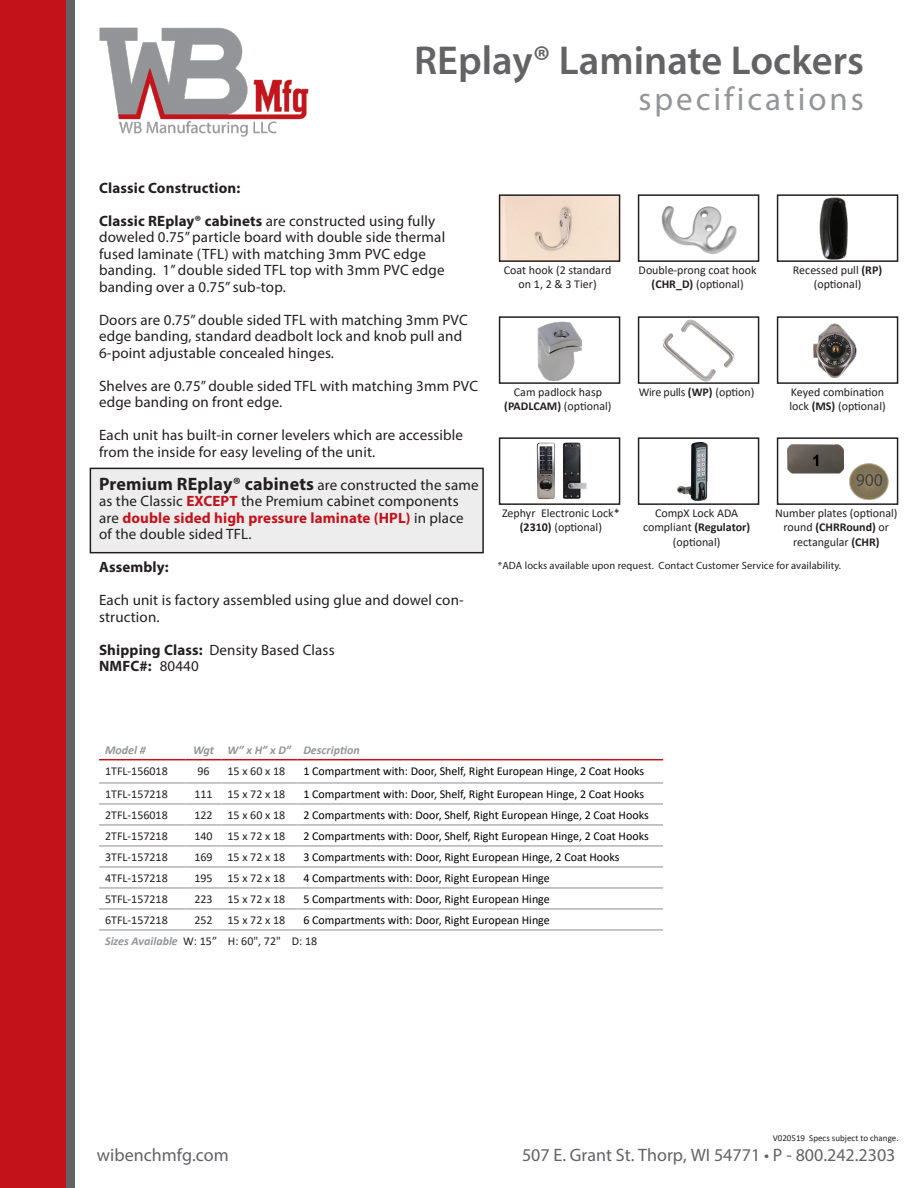
<style>
.page{position:relative;width:918px;height:1188px;background:#fff}
.page>*{position:absolute;margin:0;border:0;box-sizing:border-box;transform-origin:0 0}
.t1{font:600 40.5px "Myriad Pro";color:#636366}
.t2{font:33px "Myriad Pro";letter-spacing:.09em;color:#939598}
.t3{font:18px "Myriad Pro";color:#636366}
.Address{font:700 18px "Myriad Pro";letter-spacing:.01em;color:#231f20}
.Address-2{font:15px/16.5px "Myriad Pro";letter-spacing:.01em;color:#231f20}
.Address-3{font:700 15px "Myriad Pro";letter-spacing:.01em;color:#231f20}
.t4{font:12px/14.4px "Calibri";color:#231f20;text-align:center}
.t5{font:12px "Calibri";color:#000}
.t6{font:italic 700 12px "Calibri";color:#939598}
.t7{font:12px "Calibri";letter-spacing:-.02em;color:#231f20}
.Address-4{font:10.5px "Myriad Pro";letter-spacing:.01em;color:#231f20}
.t8{font:9px "Calibri";color:#231f20}
.s1{font-weight:700}
.s2{font-weight:400;font-size:15px}
.s3{font-weight:700;color:#c4121a}
.s4{font-weight:400}
.s5{font-weight:700;font-style:italic;color:#939598}
</style>
<div class="page">
<div style="left:0;top:0;width:67px;height:1188px;background:#c4121a"></div>
<div style="left:67px;top:0;width:8px;height:1188px;background:#636366"></div>
<img style="left:99px;top:27px;width:210px;height:110px">
<div style="left:90px;top:468px;width:393px;height:85px;background:#ededee"></div>
<div style="left:90px;top:468px;width:394px;height:85px;border:2px solid #231f20"></div>
<img style="left:502px;top:197px;width:115px;height:62px">
<div style="left:499px;top:194px;width:121px;height:68px;border:2px solid #231f20"></div>
<img style="left:537px;top:321px;width:45px;height:60px">
<div style="left:499px;top:316px;width:121px;height:68px;border:2px solid #231f20"></div>
<img style="left:536px;top:442px;width:51px;height:58px">
<div style="left:499px;top:437px;width:121px;height:68px;border:2px solid #231f20"></div>
<img style="left:661px;top:206px;width:76px;height:48px">
<div style="left:638px;top:194px;width:121px;height:68px;border:2px solid #231f20"></div>
<img style="left:664px;top:319px;width:71px;height:62px">
<div style="left:638px;top:316px;width:121px;height:68px;border:2px solid #231f20"></div>
<img style="left:677px;top:443px;width:31px;height:58px">
<div style="left:638px;top:437px;width:121px;height:68px;border:2px solid #231f20"></div>
<img style="left:819px;top:197px;width:29px;height:62px">
<div style="left:777px;top:194px;width:121px;height:68px;border:2px solid #231f20"></div>
<img style="left:813px;top:324px;width:44px;height:54px">
<div style="left:777px;top:316px;width:121px;height:68px;border:2px solid #231f20"></div>
<div style="left:777px;top:437px;width:121px;height:68px;border:2px solid #231f20"></div>
<hr style="left:186px;top:782px;width:36px;height:2px;background:#b2b3b7">
<hr style="left:186px;top:824px;width:36px;height:2px;background:#b2b3b7">
<hr style="left:297px;top:782px;width:366px;height:2px;background:#b2b3b7">
<hr style="left:99px;top:782px;width:87px;height:2px;background:#b2b3b7">
<hr style="left:222px;top:782px;width:75px;height:2px;background:#b2b3b7">
<hr style="left:99px;top:824px;width:87px;height:2px;background:#b2b3b7">
<hr style="left:222px;top:824px;width:75px;height:2px;background:#b2b3b7">
<hr style="left:297px;top:824px;width:366px;height:2px;background:#b2b3b7">
<hr style="left:99px;top:929px;width:87px;height:2px;background:#b2b3b7">
<hr style="left:186px;top:929px;width:36px;height:2px;background:#b2b3b7">
<hr style="left:222px;top:929px;width:75px;height:2px;background:#b2b3b7">
<hr style="left:297px;top:929px;width:366px;height:2px;background:#b2b3b7">
<hr style="left:99px;top:759px;width:87px;height:1px;background:#c4121a">
<hr style="left:186px;top:759px;width:36px;height:1px;background:#c4121a">
<hr style="left:222px;top:759px;width:75px;height:1px;background:#c4121a">
<hr style="left:297px;top:759px;width:366px;height:1px;background:#c4121a">
<hr style="left:99px;top:845px;width:87px;height:2px;background:#b2b3b7">
<hr style="left:186px;top:845px;width:36px;height:2px;background:#b2b3b7">
<hr style="left:222px;top:845px;width:75px;height:2px;background:#b2b3b7">
<hr style="left:297px;top:845px;width:366px;height:2px;background:#b2b3b7">
<hr style="left:99px;top:866px;width:87px;height:2px;background:#b2b3b7">
<hr style="left:186px;top:866px;width:36px;height:2px;background:#b2b3b7">
<hr style="left:222px;top:866px;width:75px;height:2px;background:#b2b3b7">
<hr style="left:297px;top:866px;width:366px;height:2px;background:#b2b3b7">
<hr style="left:99px;top:887px;width:87px;height:2px;background:#b2b3b7">
<hr style="left:186px;top:887px;width:36px;height:2px;background:#b2b3b7">
<hr style="left:222px;top:887px;width:75px;height:2px;background:#b2b3b7">
<hr style="left:297px;top:887px;width:366px;height:2px;background:#b2b3b7">
<hr style="left:99px;top:908px;width:87px;height:2px;background:#b2b3b7">
<hr style="left:186px;top:908px;width:36px;height:2px;background:#b2b3b7">
<hr style="left:222px;top:908px;width:75px;height:2px;background:#b2b3b7">
<hr style="left:297px;top:908px;width:366px;height:2px;background:#b2b3b7">
<hr style="left:99px;top:803px;width:87px;height:2px;background:#b2b3b7">
<hr style="left:186px;top:803px;width:36px;height:2px;background:#b2b3b7">
<hr style="left:222px;top:803px;width:75px;height:2px;background:#b2b3b7">
<hr style="left:297px;top:803px;width:366px;height:2px;background:#b2b3b7">
<img style="left:787px;top:445px;width:57px;height:29px">
<img style="left:837px;top:451px;width:52px;height:54px">
<p class="t1" style="left:414px;top:34px;width:451px">REplay® Laminate Lockers</p>
<p class="t2" style="left:638px;top:79px;width:227px">specifications</p>
<p class="Address-3" style="left:99px;top:178px;width:143px">Classic Construction:</p>
<p class="Address-2" style="left:99px;top:212px;width:348px"><span class="s1">Classic REplay® cabinets</span> are constructed using fully doweled 0.75” particle board with double side thermal fused laminate (TFL) with matching 3mm PVC edge banding. 1” double sided TFL top with 3mm PVC edge banding over a 0.75” sub-top.</p>
<p class="Address-2" style="left:99px;top:311px;width:370px">Doors are 0.75” double sided TFL with matching 3mm PVC edge banding, standard deadbolt lock and knob pull and<br>6-point adjustable concealed hinges.</p>
<p class="Address-2" style="left:99px;top:377px;width:380px">Shelves are 0.75” double sided TFL with matching 3mm PVC edge banding on front edge.</p>
<p class="Address-2" style="left:99px;top:427px;width:366px">Each unit has built-in corner levelers which are accessible from the inside for easy leveling of the unit.</p>
<p class="Address" style="left:99px;top:472px;width:381px">Premium REplay® cabinets <span class="s2">are constructed the same</span></p>
<p class="Address-2" style="left:99px;top:493px;width:366px">as the Classic <span class="s3">EXCEPT</span> the Premium cabinet components are <span class="s3">double sided high pressure laminate (HPL)</span> in place of the double sided TFL.</p>
<p class="Address-3" style="left:99px;top:558px;width:71px">Assembly:</p>
<p class="Address-2" style="left:99px;top:592px;width:366px">Each unit is factory assembled using glue and dowel con&shy;struction.</p>
<p class="Address-2" style="left:99px;top:641px;width:237px"><span class="s1">Shipping Class:</span> Density Based Class</p>
<p class="Address-3" style="left:99px;top:657px;width:101px">NMFC#: <span class="s4">80440</span></p>
<p class="t4" style="left:504px;top:262px;width:109px">Coat hook (2 standard on 1, 2 &amp; 3 Tier)</p>
<p class="t4" style="left:639px;top:262px;width:120px">Double-prong coat hook <span class="s1">(CHR_D)</span> (optional)</p>
<p class="t4" style="left:793px;top:262px;width:91px">Recessed pull <span class="s1">(RP) </span>(optional)</p>
<p class="t4" style="left:504px;top:384px;width:109px">Cam padlock hasp <span class="s1">(PADLCAM)</span> (optional)</p>
<p class="t7" style="left:639px;top:384px;width:117px">Wire pulls <span class="s1">(WP)</span> (option)</p>
<p class="t4" style="left:789px;top:384px;width:98px;text-align:left">Keyed combination lock <span class="s1">(MS)</span> (optional)</p>
<p class="t4" style="left:502px;top:505px;width:119px">Zephyr Electronic Lock* <span class="s1">(2310)</span> (optional)</p>
<p class="t4" style="left:643px;top:505px;width:109px">CompX Lock ADA compliant <span class="s1">(Regulator) </span>(optional)</p>
<p class="t4" style="left:775px;top:505px;width:124px">Number plates (optional) round <span class="s1">(CHRRound)</span> or rectangular <span class="s1">(CHR)</span></p>
<p class="Address-4" style="left:498px;top:559px;width:345px">*ADA locks available upon request. Contact Customer Service for availability.</p>
<p class="t6" style="left:105px;top:741px;width:42px">Model #</p>
<p class="t6" style="left:193px;top:741px;width:22px">Wgt</p>
<p class="t6" style="left:228px;top:741px;width:65px">W” x H” x D”</p>
<p class="t6" style="left:303px;top:741px;width:58px">Description</p>
<p class="t4" style="left:105px;top:763px;width:64px">1TFL-156018</p>
<p class="t4" style="left:197px;top:763px;width:14px">96</p>
<p class="t4" style="left:228px;top:763px;width:59px">15 x 60 x 18</p>
<p class="t5" style="left:303px;top:762px;width:342px">1 Compartment with: Door, Shelf, Right European Hinge, 2 Coat Hooks</p>
<p class="t4" style="left:105px;top:786px;width:64px">1TFL-157218</p>
<p class="t4" style="left:194px;top:786px;width:20px">111</p>
<p class="t4" style="left:228px;top:786px;width:59px">15 x 72 x 18</p>
<p class="t5" style="left:303px;top:786px;width:342px">1 Compartment with: Door, Shelf, Right European Hinge, 2 Coat Hooks</p>
<p class="t4" style="left:105px;top:807px;width:64px">2TFL-156018</p>
<p class="t4" style="left:194px;top:807px;width:20px">122</p>
<p class="t4" style="left:228px;top:807px;width:59px">15 x 60 x 18</p>
<p class="t5" style="left:303px;top:807px;width:347px">2 Compartments with: Door, Shelf, Right European Hinge, 2 Coat Hooks</p>
<p class="t4" style="left:105px;top:828px;width:64px">2TFL-157218</p>
<p class="t4" style="left:194px;top:828px;width:20px">140</p>
<p class="t4" style="left:228px;top:828px;width:59px">15 x 72 x 18</p>
<p class="t5" style="left:303px;top:828px;width:347px">2 Compartments with: Door, Shelf, Right European Hinge, 2 Coat Hooks</p>
<p class="t4" style="left:105px;top:849px;width:64px">3TFL-157218</p>
<p class="t4" style="left:194px;top:849px;width:20px">169</p>
<p class="t4" style="left:228px;top:849px;width:59px">15 x 72 x 18</p>
<p class="t5" style="left:303px;top:849px;width:318px">3 Compartments with: Door, Right European Hinge, 2 Coat Hooks</p>
<p class="t4" style="left:105px;top:870px;width:64px">4TFL-157218</p>
<p class="t4" style="left:194px;top:870px;width:20px">195</p>
<p class="t4" style="left:228px;top:870px;width:59px">15 x 72 x 18</p>
<p class="t5" style="left:303px;top:870px;width:248px">4 Compartments with: Door, Right European Hinge</p>
<p class="t4" style="left:105px;top:891px;width:64px">5TFL-157218</p>
<p class="t4" style="left:194px;top:891px;width:20px">223</p>
<p class="t4" style="left:228px;top:891px;width:59px">15 x 72 x 18</p>
<p class="t5" style="left:303px;top:891px;width:248px">5 Compartments with: Door, Right European Hinge</p>
<p class="t4" style="left:105px;top:912px;width:64px">6TFL-157218</p>
<p class="t4" style="left:194px;top:912px;width:20px">252</p>
<p class="t4" style="left:228px;top:912px;width:59px">15 x 72 x 18</p>
<p class="t5" style="left:303px;top:912px;width:248px">6 Compartments with: Door, Right European Hinge</p>
<p class="t4" style="left:105px;top:933px;width:214px"><span class="s5">Sizes Available</span> W: 15” H: 60", 72" D: 18</p>
<p class="t8" style="left:773px;top:1132px;width:127px">V020519 Specs subject to change.</p>
<p class="t3" style="left:97px;top:1144px;width:133px">wibenchmfg.com</p>
<p class="t3" style="left:522px;top:1144px;width:375px">507 E. Grant St. Thorp, WI 54771 • P - 800.242.2303</p>
</div>
